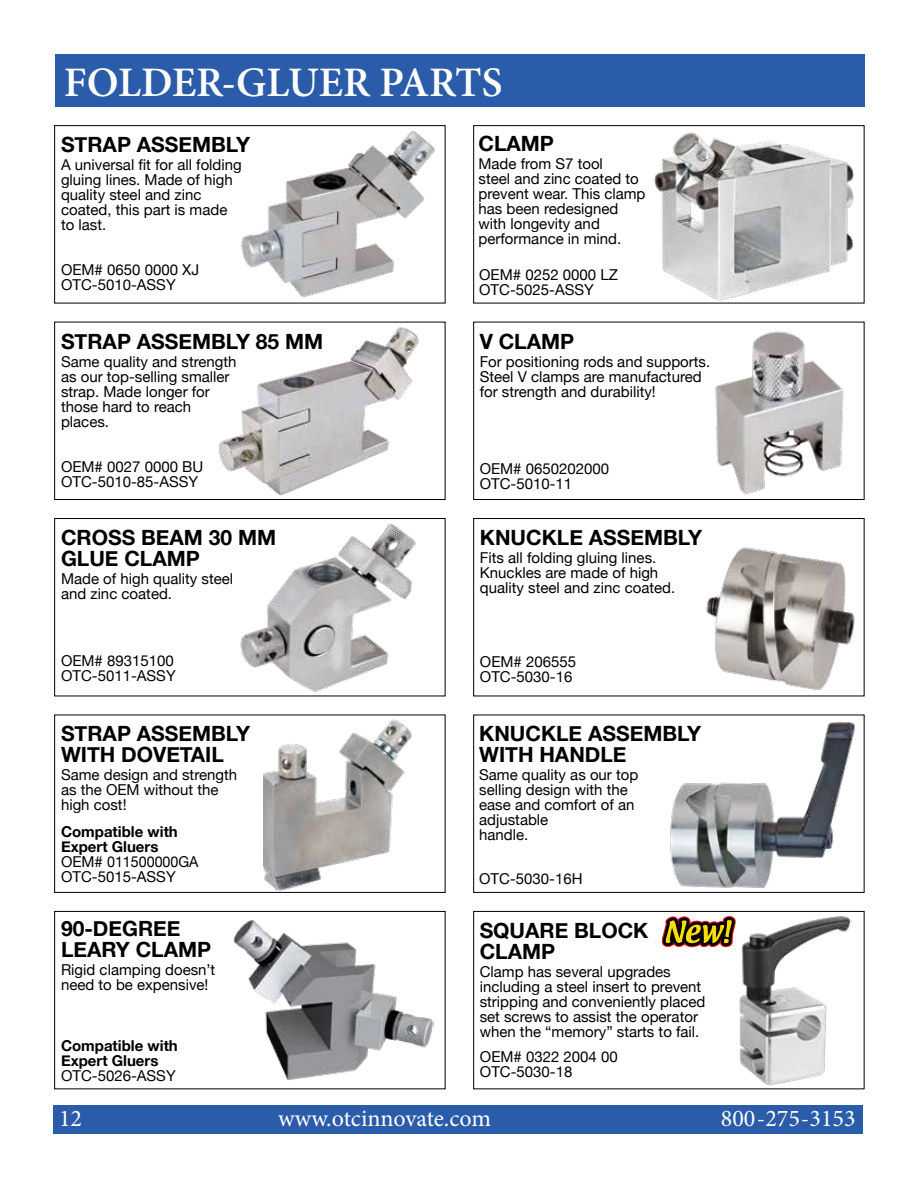
<style>
.page{position:relative;width:918px;height:1188px;background:#fff}
.page>*{position:absolute;margin:0;border:0;box-sizing:border-box;transform-origin:0 0}
.t1{font:600 42px "Minion Pro";color:#fff}
.t2{font:24px "Minion Pro";color:#fff}
.t3{font:700 21px/21px "Helvetica Neue";color:#000}
.t4{font:15px/15px "Helvetica Neue";color:#000}
.t5{font:700 15px/15px "Helvetica Neue";color:#000}
</style>
<div class="page">
<div style="left:54px;top:125px;width:392px;height:178px;border:1px solid #000"></div>
<div style="left:473px;top:125px;width:392px;height:178px;border:1px solid #000"></div>
<div style="left:54px;top:322px;width:392px;height:178px;border:1px solid #000"></div>
<div style="left:473px;top:322px;width:392px;height:178px;border:1px solid #000"></div>
<div style="left:54px;top:518px;width:392px;height:178px;border:1px solid #000"></div>
<div style="left:473px;top:518px;width:392px;height:178px;border:1px solid #000"></div>
<div style="left:54px;top:715px;width:392px;height:178px;border:1px solid #000"></div>
<div style="left:473px;top:715px;width:392px;height:178px;border:1px solid #000"></div>
<div style="left:54px;top:911px;width:392px;height:178px;border:1px solid #000"></div>
<div style="left:473px;top:911px;width:392px;height:178px;border:1px solid #000"></div>
<img style="left:263px;top:716px;width:151px;height:177px">
<img style="left:237px;top:126px;width:201px;height:172px">
<img style="left:233px;top:920px;width:200px;height:161px">
<img style="left:219px;top:327px;width:200px;height:169px">
<img style="left:237px;top:519px;width:183px;height:176px">
<img style="left:708px;top:331px;width:143px;height:169px">
<img style="left:706px;top:547px;width:149px;height:143px">
<img style="left:652px;top:132px;width:204px;height:171px">
<img style="left:670px;top:722px;width:185px;height:166px">
<img style="left:739px;top:916px;width:112px;height:170px">
<svg style="left:661px;top:916px;width:75px;height:32px"></svg>
<div style="left:55px;top:54px;width:810px;height:53px;background:#2a5caa"></div>
<div style="left:53px;top:1105px;width:810px;height:29px;background:#2a5caa"></div>
<h1 class="t1" style="left:64px;top:53px;width:440px">FOLDER-GLUER PARTS</h1>
<h3 class="t3" style="left:61px;top:135px;width:191px">STRAP ASSEMBLY</h3>
<p class="t4" style="left:61px;top:159px;width:182px">A universal fit for all folding gluing lines. Made of high quality steel and zinc coated, this part is made to last.</p>
<p class="t4" style="left:61px;top:264px;width:140px">OEM# 0650 0000 XJ<br>OTC-5010-ASSY</p>
<h3 class="t3" style="left:61px;top:332px;width:264px">STRAP ASSEMBLY 85 MM</h3>
<p class="t4" style="left:61px;top:355px;width:177px">Same quality and strength as our top-selling smaller strap. Made longer for those hard to reach places.</p>
<p class="t4" style="left:61px;top:460px;width:144px">OEM# 0027 0000 BU<br>OTC-5010-85-ASSY</p>
<h3 class="t3" style="left:61px;top:527px;width:217px">CROSS BEAM 30 MM<br>GLUE CLAMP</h3>
<p class="t4" style="left:61px;top:572px;width:174px">Made of high quality steel and zinc coated.</p>
<p class="t4" style="left:61px;top:654px;width:116px">OEM# 89315100<br>OTC-5011-ASSY</p>
<h3 class="t3" style="left:61px;top:724px;width:191px">STRAP ASSEMBLY<br>WITH DOVETAIL</h3>
<p class="t4" style="left:61px;top:768px;width:178px">Same design and strength as the OEM without the high cost!</p>
<p class="t5" style="left:61px;top:825px;width:118px">Compatible with<br>Expert Gluers</p>
<p class="t4" style="left:61px;top:855px;width:139px">OEM# 011500000GA<br>OTC-5015-ASSY</p>
<h3 class="t3" style="left:61px;top:919px;width:152px">90-DEGREE<br>LEARY CLAMP</h3>
<p class="t4" style="left:61px;top:963px;width:156px">Rigid clamping doesn’t need to be expensive!</p>
<p class="t5" style="left:61px;top:1039px;width:118px">Compatible with<br>Expert Gluers</p>
<p class="t4" style="left:61px;top:1070px;width:116px">OTC-5026-ASSY</p>
<h3 class="t3" style="left:479px;top:134px;width:77px">CLAMP</h3>
<p class="t4" style="left:479px;top:157px;width:168px">Made from S7 tool<br>steel and zinc coated to prevent wear. This clamp has been redesigned with longevity and performance in mind.</p>
<p class="t4" style="left:479px;top:268px;width:140px">OEM# 0252 0000 LZ<br>OTC-5025-ASSY</p>
<h3 class="t3" style="left:480px;top:332px;width:96px">V CLAMP</h3>
<p class="t4" style="left:480px;top:355px;width:232px">For positioning rods and supports.<br>Steel V clamps are manufactured for strength and durability!</p>
<p class="t4" style="left:480px;top:462px;width:131px">OEM# 0650202000<br>OTC-5010-11</p>
<h3 class="t3" style="left:480px;top:527px;width:224px">KNUCKLE ASSEMBLY</h3>
<p class="t4" style="left:480px;top:551px;width:197px">Fits all folding gluing lines.<br>Knuckles are made of high quality steel and zinc coated.</p>
<p class="t4" style="left:480px;top:655px;width:98px">OEM# 206555<br>OTC-5030-16</p>
<h3 class="t3" style="left:479px;top:724px;width:224px">KNUCKLE ASSEMBLY<br>WITH HANDLE</h3>
<p class="t4" style="left:479px;top:768px;width:161px">Same quality as our top selling design with the ease and comfort of an adjustable<br>handle.</p>
<p class="t4" style="left:479px;top:872px;width:105px">OTC-5030-16H</p>
<h3 class="t3" style="left:480px;top:920px;width:170px">SQUARE BLOCK<br>CLAMP</h3>
<p class="t4" style="left:480px;top:965px;width:227px">Clamp has several upgrades including a steel insert to prevent stripping and conveniently placed set screws to assist the operator when the “memory” starts to fail.</p>
<p class="t4" style="left:480px;top:1050px;width:139px">OEM# 0322 2004 00<br>OTC-5030-18</p>
<h2 class="t2" style="left:59px;top:1102px;width:25px">12</h2>
<h2 class="t2" style="left:278px;top:1102px;width:215px">www.otcinnovate.com</h2>
<h2 class="t2" style="left:721px;top:1102px;width:136px">800-275-3153</h2>
</div>
